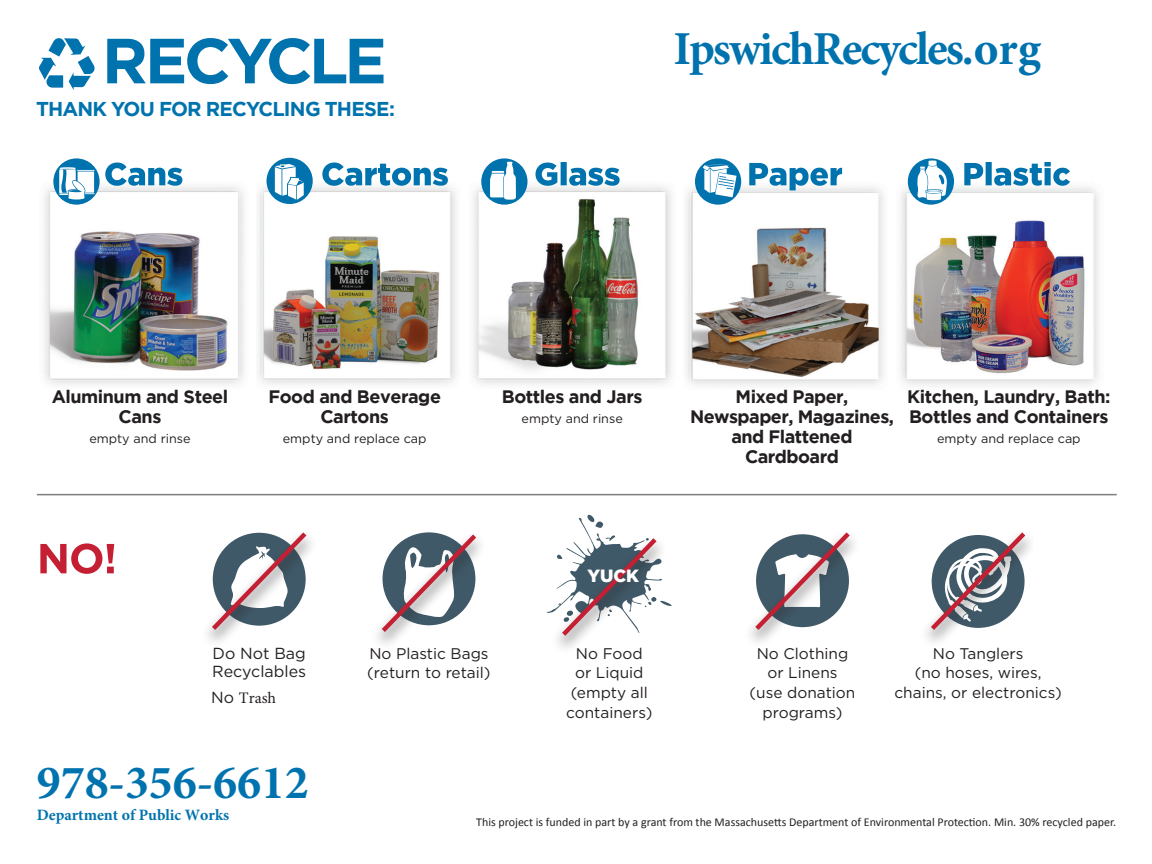
<style>
.page{position:relative;width:1152px;height:864px;background:#fff}
.page>*{position:absolute;margin:0;border:0;box-sizing:border-box;transform-origin:0 0}
.t1{font:700 63.6px "Gotham";letter-spacing:-.06em;color:#0073ae}
.t2{font:700 47.8px "Minion Pro";color:#0073ae}
.t3{font:700 47.2px "Minion Pro";letter-spacing:-.045em;color:#0073ae}
.t4{font:700 20px "Gotham";letter-spacing:-.04em;color:#0073ae}
.t5{font:700 18px/20.2px "Gotham";letter-spacing:-.025em;color:#231f20;text-align:center}
.t6{font:900 17.6px "Gotham";color:#fff}
.t7{font:16px/18px "Gotham";color:#231f20}
.t8{font:16px "Minion Pro";color:#231f20}
.t9{font:700 15.8px "Minion Pro";color:#0073ae}
.t10{font:15.4px/19.8px "Gotham";color:#231f20;text-align:center}
.t11{font:12.6px "Gotham";color:#231f20}
.t12{font:12px "Calibri";color:#231f20}
.s1{font-family:"Gotham"}
</style>
<div class="page">
<img style="left:686px;top:187px;width:413px;height:198px">
<img style="left:258px;top:157px;width:414px;height:228px">
<img style="left:44px;top:186px;width:200px;height:198px">
<svg style="left:481px;top:158px;width:47px;height:47px"></svg>
<svg style="left:53px;top:158px;width:47px;height:47px"></svg>
<svg style="left:59px;top:167px;width:36px;height:33px"></svg>
<div style="left:267px;top:158px;width:46px;height:46px;background:#0073ae;border-radius:50%"></div>
<svg style="left:695px;top:158px;width:46px;height:47px"></svg>
<svg style="left:908px;top:158px;width:46px;height:47px"></svg>
<svg style="left:105px;top:161px;width:965px;height:40px"></svg>
<svg style="left:40px;top:543px;width:74px;height:31px"></svg>
<hr style="left:37px;top:494px;width:1080px;height:1px;background:#808285">
<svg style="left:39px;top:38px;width:56px;height:52px"></svg>
<svg style="left:207px;top:532px;width:104px;height:103px"></svg>
<svg style="left:377px;top:532px;width:104px;height:105px"></svg>
<svg style="left:751px;top:532px;width:103px;height:103px"></svg>
<div style="left:550px;top:534px;width:116px;height:119px;background:#231f20;opacity:.75"></div>
<svg style="left:547px;top:515px;width:125px;height:126px"></svg>
<svg style="left:926px;top:532px;width:104px;height:103px"></svg>
<p class="t1" style="left:102px;top:24px;width:286px">RECYCLE</p>
<p class="t3" style="left:673px;top:15px;width:369px">IpswichRecycles.org</p>
<p class="t4" style="left:36px;top:97px;width:361px">THANK YOU FOR RECYCLING THESE:</p>
<p class="t5" style="left:52px;top:386px;width:178px">Aluminum and Steel<br>Cans</p>
<p class="t11" style="left:89px;top:431px;width:103px">empty and rinse</p>
<p class="t5" style="left:268px;top:386px;width:174px">Food and Beverage<br>Cartons</p>
<p class="t11" style="left:283px;top:431px;width:145px">empty and replace cap</p>
<p class="t5" style="left:502px;top:386px;width:142px">Bottles and Jars</p>
<p class="t11" style="left:522px;top:410px;width:103px">empty and rinse</p>
<p class="t5" style="left:690px;top:386px;width:206px">Mixed Paper,<br>Newspaper, Magazines, and Flattened<br>Cardboard</p>
<p class="t5" style="left:907px;top:386px;width:205px;text-align:left">Kitchen, Laundry, Bath:<br>Bottles and Containers</p>
<p class="t11" style="left:937px;top:431px;width:145px">empty and replace cap</p>
<p class="t7" style="left:212px;top:644px;width:95px">Do Not Bag<br>Recyclables</p>
<p class="t8" style="left:211px;top:687px;width:67px"><span class="s1">No</span> Trash</p>
<p class="t10" style="left:369px;top:643px;width:121px">No Plastic Bags</p>
<p class="t10" style="left:367px;top:663px;width:125px">(return to retail)</p>
<p class="t6" style="left:587px;top:565px;width:53px">YUCK</p>
<p class="t10" style="left:576px;top:643px;width:68px">No Food</p>
<p class="t10" style="left:575px;top:663px;width:70px">or Liquid</p>
<p class="t10" style="left:571px;top:683px;width:79px">(empty all</p>
<p class="t10" style="left:566px;top:702px;width:88px">containers)</p>
<p class="t10" style="left:757px;top:643px;width:93px">No Clothing or Linens</p>
<p class="t10" style="left:750px;top:683px;width:107px">(use donation programs)</p>
<p class="t10" style="left:933px;top:643px;width:92px">No Tanglers</p>
<p class="t10" style="left:894px;top:663px;width:169px">(no hoses, wires, chains, or electronics)</p>
<p class="t2" style="left:37px;top:749px;width:274px">978-356-6612</p>
<p class="t9" style="left:37px;top:804px;width:194px">Department of Public Works</p>
<p class="t12" style="left:476px;top:815px;width:641px">This project is funded in part by a grant from the Massachusetts Department of Environmental Protection. Min. 30% recycled paper.</p>
</div>
